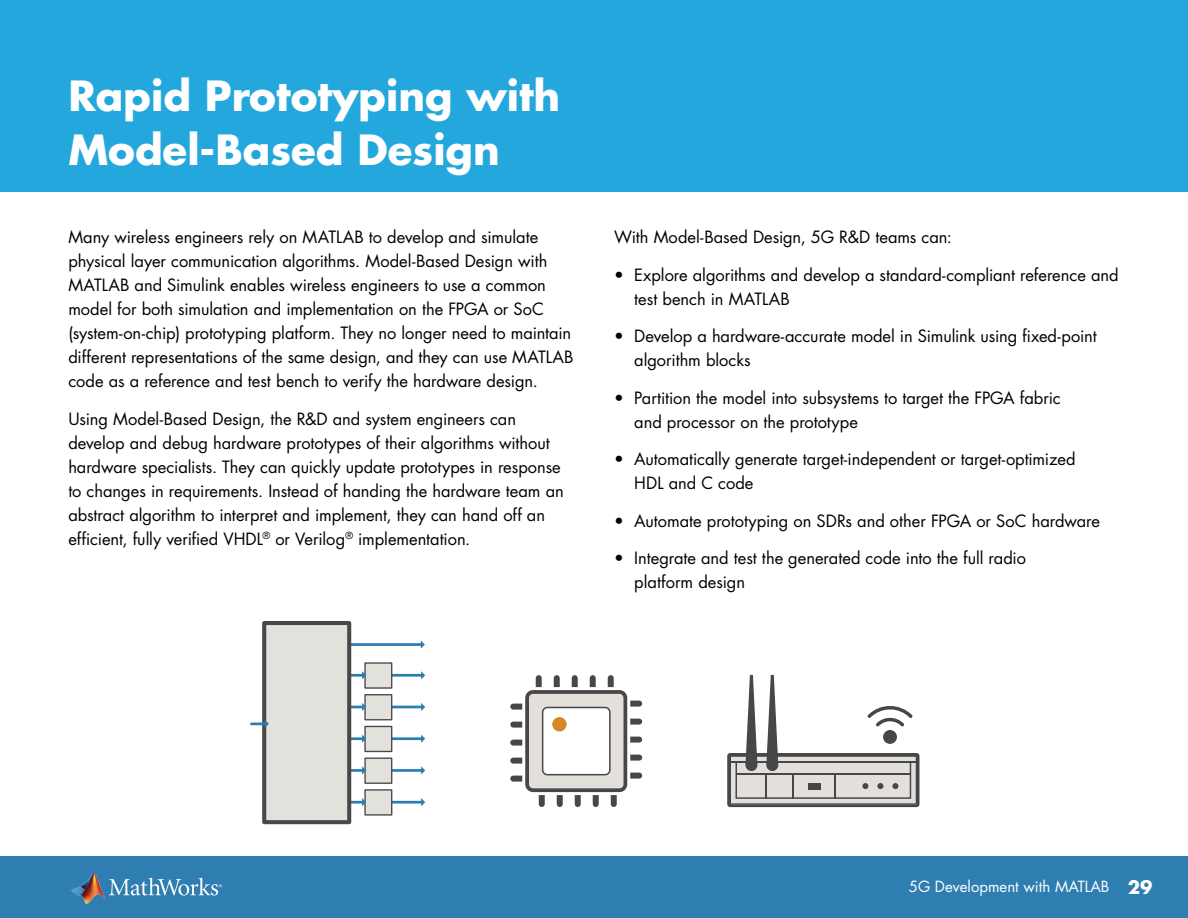
<style>
.page{position:relative;width:1188px;height:918px;background:#fff}
.page>*{position:absolute;margin:0;border:0;box-sizing:border-box;transform-origin:0 0}
.subheading_1{font:700 40.5px/54px "Futura Std";color:#fff}
.body_text{font:16.5px/24px "Futura Std";letter-spacing:-.005em;color:#000}
.t1{font:15px "Futura Std";color:#fff}
.s1{font-weight:700;font-size:18px}
</style>
<div class="page">
<div style="left:0;top:0;width:1188px;height:191px;background:#24a7dd"></div>
<div style="left:0;top:856px;width:1188px;height:62px;background:#2f7eb2"></div>
<svg style="left:109px;top:878px;width:113px;height:18px"></svg>
<img style="left:72px;top:874px;width:33px;height:29px">
<div style="left:536px;top:678px;width:6px;height:10px;background:#474747"></div>
<div style="left:554px;top:678px;width:6px;height:10px;background:#474747"></div>
<div style="left:590px;top:678px;width:6px;height:10px;background:#474747"></div>
<div style="left:608px;top:678px;width:6px;height:10px;background:#474747"></div>
<div style="left:572px;top:678px;width:6px;height:10px;background:#474747"></div>
<div style="left:630px;top:701px;width:9px;height:6px;background:#474747"></div>
<div style="left:630px;top:719px;width:9px;height:6px;background:#474747"></div>
<div style="left:630px;top:755px;width:9px;height:6px;background:#474747"></div>
<div style="left:630px;top:773px;width:9px;height:6px;background:#474747"></div>
<div style="left:630px;top:737px;width:9px;height:6px;background:#474747"></div>
<div style="left:611px;top:794px;width:6px;height:10px;background:#474747"></div>
<div style="left:593px;top:794px;width:6px;height:10px;background:#474747"></div>
<div style="left:557px;top:794px;width:6px;height:10px;background:#474747"></div>
<div style="left:539px;top:794px;width:6px;height:10px;background:#474747"></div>
<div style="left:575px;top:794px;width:6px;height:10px;background:#474747"></div>
<div style="left:513px;top:776px;width:10px;height:6px;background:#474747"></div>
<div style="left:513px;top:758px;width:10px;height:6px;background:#474747"></div>
<div style="left:513px;top:722px;width:10px;height:6px;background:#474747"></div>
<div style="left:513px;top:704px;width:10px;height:6px;background:#474747"></div>
<div style="left:513px;top:740px;width:10px;height:6px;background:#474747"></div>
<div style="left:522px;top:687px;width:108px;height:108px;border:12px solid #fff;border-radius:5px"></div>
<div style="left:525px;top:690px;width:102px;height:102px;border:6px solid #474747;border-radius:5px"></div>
<div style="left:528px;top:693px;width:96px;height:96px;background:#e3e0db;border-radius:5px"></div>
<div style="left:527px;top:692px;width:98px;height:98px;border:2px solid #474747;border-radius:5px"></div>
<div style="left:543px;top:707px;width:67px;height:68px;background:#fff;border-radius:5px"></div>
<div style="left:542px;top:707px;width:69px;height:68px;border:2px solid #474747;border-radius:5px"></div>
<div style="left:552px;top:717px;width:15px;height:14px;background:#d68726;border-radius:50%"></div>
<svg style="left:727px;top:675px;width:192px;height:132px"></svg>
<hr style="left:348px;top:643px;width:73px;height:3px;background:#2a7eb2">
<svg style="left:421px;top:640px;width:4px;height:9px"></svg>
<hr style="left:392px;top:674px;width:30px;height:3px;background:#2a7eb2">
<svg style="left:421px;top:671px;width:4px;height:8px"></svg>
<hr style="left:392px;top:706px;width:30px;height:2px;background:#2a7eb2">
<svg style="left:421px;top:703px;width:4px;height:8px"></svg>
<hr style="left:392px;top:737px;width:30px;height:3px;background:#2a7eb2">
<svg style="left:421px;top:735px;width:4px;height:8px"></svg>
<hr style="left:392px;top:769px;width:30px;height:3px;background:#2a7eb2">
<svg style="left:421px;top:766px;width:4px;height:9px"></svg>
<hr style="left:392px;top:801px;width:30px;height:3px;background:#2a7eb2">
<svg style="left:421px;top:798px;width:4px;height:8px"></svg>
<div style="left:364px;top:662px;width:28px;height:27px;background:#e3e1dc;border:1px solid #474847"></div>
<div style="left:364px;top:694px;width:28px;height:26px;background:#e3e1dc;border:1px solid #474847"></div>
<div style="left:364px;top:726px;width:28px;height:26px;background:#e3e1dc;border:1px solid #474847"></div>
<div style="left:364px;top:758px;width:28px;height:26px;background:#e3e1dc;border:1px solid #474847"></div>
<div style="left:364px;top:789px;width:28px;height:27px;background:#e3e1dc;border:1px solid #474847"></div>
<hr style="left:349px;top:674px;width:14px;height:3px;background:#2a7eb2">
<svg style="left:362px;top:671px;width:4px;height:8px"></svg>
<svg style="left:351px;top:703px;width:15px;height:8px"></svg>
<hr style="left:349px;top:737px;width:14px;height:3px;background:#2a7eb2">
<svg style="left:362px;top:735px;width:4px;height:8px"></svg>
<hr style="left:349px;top:769px;width:14px;height:3px;background:#2a7eb2">
<svg style="left:362px;top:766px;width:4px;height:9px"></svg>
<hr style="left:349px;top:801px;width:14px;height:3px;background:#2a7eb2">
<svg style="left:362px;top:798px;width:4px;height:8px"></svg>
<div style="left:262px;top:621px;width:89px;height:203px;background:#e3e1dc;border:4px solid #474847"></div>
<svg style="left:251px;top:720px;width:18px;height:8px"></svg>
<p class="subheading_1" style="left:68px;top:68px;width:494px">Rapid Prototyping with<br>Model-Based Design</p>
<p class="body_text" style="left:68px;top:226px;width:507px">Many wireless engineers rely on MATLAB to develop and simulate physical layer communication algorithms. Model-Based Design with MATLAB and Simulink enables wireless engineers to use a common model for both simulation and implementation on the FPGA or SoC (system-on-chip) prototyping platform. They no longer need to maintain different representations of the same design, and they can use MATLAB code as a reference and test bench to verify the hardware design.</p>
<p class="body_text" style="left:68px;top:407px;width:497px">Using Model-Based Design, the R&amp;D and system engineers can develop and debug hardware prototypes of their algorithms without hardware specialists. They can quickly update prototypes in response to changes in requirements. Instead of handing the hardware team an abstract algorithm to interpret and implement, they can hand off an efficient, fully verified VHDL<sup>®</sup> or Verilog<sup>®</sup> implementation.</p>
<p class="body_text" style="left:614px;top:226px;width:339px">With Model-Based Design, 5G R&amp;D teams can:</p>
<p class="body_text" style="left:634px;top:263px;width:486px;text-indent:-20px">• Explore algorithms and develop a standard-compliant reference and test bench in MATLAB</p>
<p class="body_text" style="left:634px;top:325px;width:464px;text-indent:-20px">• Develop a hardware-accurate model in Simulink using fixed-point algorithm blocks</p>
<p class="body_text" style="left:634px;top:386px;width:428px;text-indent:-20px">• Partition the model into subsystems to target the FPGA fabric and processor on the prototype</p>
<p class="body_text" style="left:634px;top:448px;width:443px;text-indent:-20px">• Automatically generate target-independent or target-optimized<br>HDL and C code</p>
<p class="body_text" style="left:614px;top:509px;width:488px">• Automate prototyping on SDRs and other FPGA or SoC hardware</p>
<p class="body_text" style="left:634px;top:547px;width:393px;text-indent:-20px">• Integrate and test the generated code into the full radio platform design</p>
<p class="t1" style="left:909px;top:877px;width:245px">5G Development with MATLAB <span class="s1">29</span></p>
</div>
